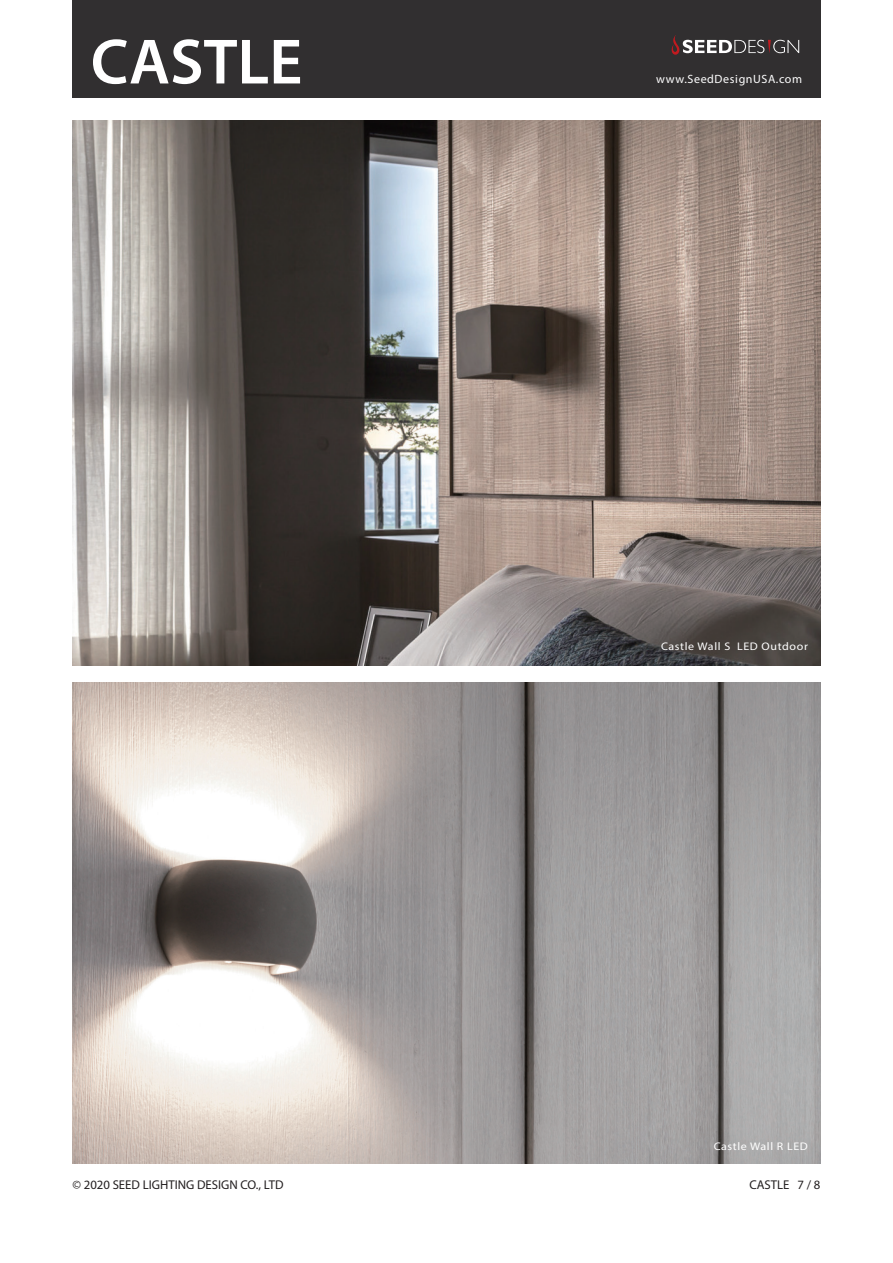
<style>
.page{position:relative;width:893px;height:1263px;background:#fff}
.page>*{position:absolute;margin:0;border:0;box-sizing:border-box;transform-origin:0 0}
.t1{font:600 64.5px "Myriad Pro";color:#fff}
.t2{font:12.75px "Myriad Pro";color:#231f20}
.t3{font:12px "Myriad Pro";letter-spacing:.05em;color:#fff}
.t4{font:11.1px "Myriad Pro";letter-spacing:.05em;color:#fff;scale:1.09 1}
.s1{color:#fff}
</style>
<div class="page">
<div style="left:72px;top:0;width:749px;height:98px;background:#312f30"></div>
<img style="left:72px;top:120px;width:749px;height:545px">
<svg style="left:671px;top:35px;width:128px;height:20px"></svg>
<img style="left:72px;top:682px;width:749px;height:481px">
<p class="t1" style="left:91px;top:21px;width:213px">CASTLE</p>
<p class="t3" style="left:656px;top:72px;width:147px">www.SeedDesignUSA.com</p>
<p class="t4" style="left:661px;top:639px;width:136px">Castle Wall S LED Outdoor</p>
<p class="t4" style="left:714px;top:1140px;width:88px">Castle Wall R LED</p>
<p class="t2" style="left:72px;top:1177px;width:215px">© 2020 SEED LIGHTING DESIGN CO., LTD<span class="s1">.</span></p>
<p class="t2" style="left:749px;top:1177px;width:73px">CASTLE 7 / 8</p>
</div>
